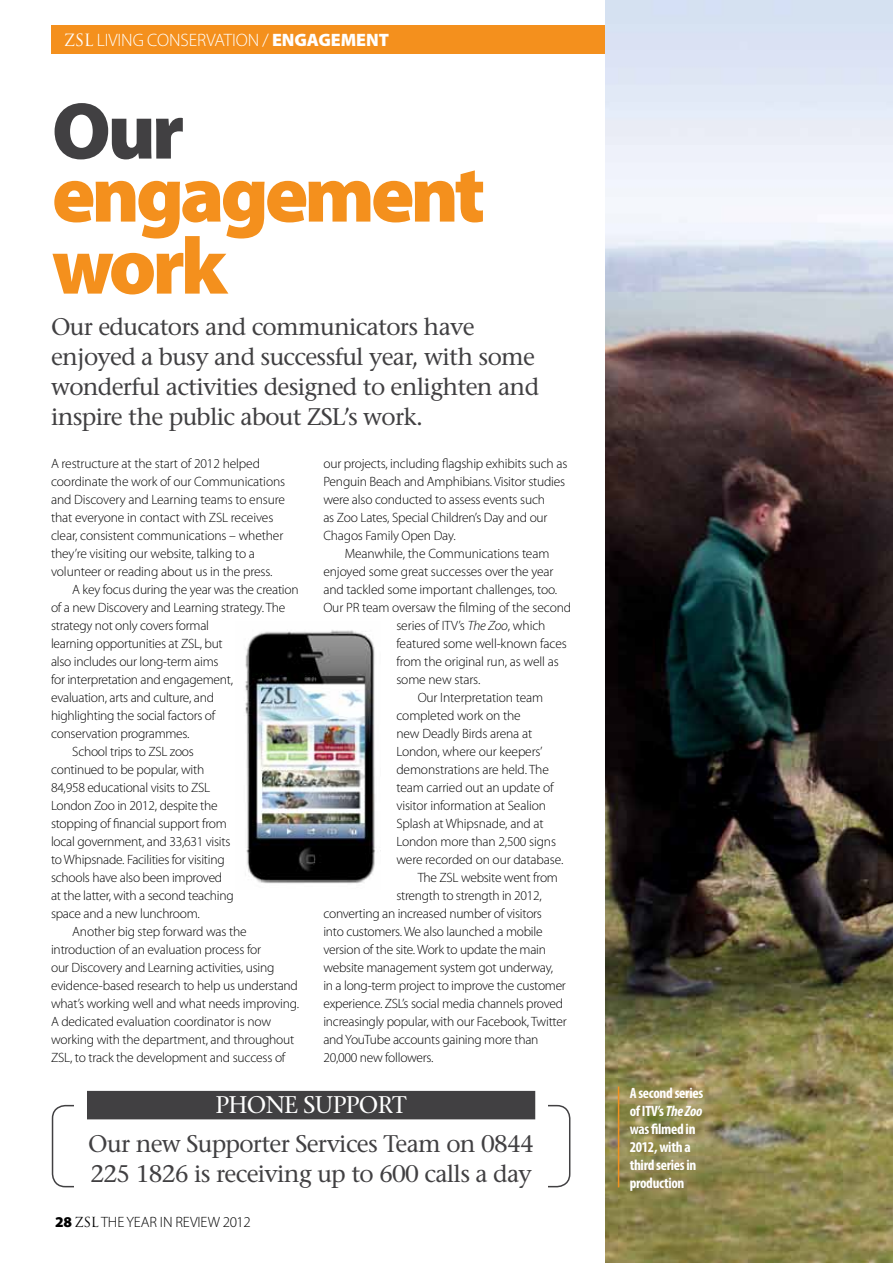
<style>
.page{position:relative;width:893px;height:1263px;background:#fff}
.page>*{position:absolute;margin:0;border:0;box-sizing:border-box;transform-origin:0 0}
.t1{font:900 81px/72px "Myriad Pro";letter-spacing:-.055em;color:#f4901d}
.t2{font:900 81px "Myriad Pro";color:#414042}
.t3{font:24px/30px "Stone Serif";letter-spacing:-.03em;color:#414042}
.t4{font:24px "Stone Serif";letter-spacing:-.03em;color:#fff}
.t5{font:300 18px "Myriad Pro";letter-spacing:-.005em;color:#fff}
.t6{font:700 condensed 15px/18px "Myriad Pro";letter-spacing:-.02em;color:#fff}
.t7{font:300 15px "Myriad Pro";letter-spacing:-.005em;color:#000}
.t8{font:300 13.5px/18px "Myriad Pro";letter-spacing:-.015em;color:#000}
.s1{font-family:"Trajan Pro";font-weight:400;font-size:16.5px}
.s2{font-weight:900}
.s3{font-style:italic}
.s4{font-family:"Trajan Pro";font-weight:400;font-size:13.5px}
</style>
<div class="page">
<div style="left:51px;top:26px;width:555px;height:28px;background:#f4901d"></div>
<img style="left:606px;top:0;width:287px;height:1263px">
<div style="left:87px;top:1091px;width:448px;height:28px;background:#414042"></div>
<img style="left:245px;top:630px;width:136px;height:254px">
<hr style="left:618px;top:1086px;width:1px;height:101px;background:#f4901d">
<h3 class="t5" style="left:64px;top:29px;width:327px"><span class="s1">ZSL</span> Living conservation / <span class="s2">engagement</span></h3>
<h1 class="t2" style="left:52px;top:77px;width:134px">Our</h1>
<h1 class="t1" style="left:52px;top:155px;width:435px">engagement work</h1>
<h2 class="t3" style="left:51px;top:312px;width:490px">Our educators and communicators have enjoyed a busy and successful year, with some wonderful activities designed to enlighten and inspire the public about ZSL’s work.</h2>
<p class="t8" style="left:51px;top:454px;width:210px">A restructure at the start of 2012 helped</p>
<p class="t8" style="left:51px;top:472px;width:236px">coordinate the work of our Communications</p>
<p class="t8" style="left:51px;top:490px;width:235px">and Discovery and Learning teams to ensure</p>
<p class="t8" style="left:51px;top:508px;width:224px">that everyone in contact with ZSL receives</p>
<p class="t8" style="left:51px;top:526px;width:234px">clear, consistent communications – whether</p>
<p class="t8" style="left:51px;top:544px;width:205px">they’re visiting our website, talking to a</p>
<p class="t8" style="left:51px;top:562px;width:223px">volunteer or reading about us in the press.</p>
<p class="t8" style="left:72px;top:580px;width:228px">A key focus during the year was the creation</p>
<p class="t8" style="left:51px;top:598px;width:236px">of a new Discovery and Learning strategy. The</p>
<p class="t8" style="left:51px;top:616px;width:160px">strategy not only covers formal</p>
<p class="t8" style="left:51px;top:634px;width:173px">learning opportunities at ZSL, but</p>
<p class="t8" style="left:51px;top:652px;width:169px">also includes our long-term aims</p>
<p class="t8" style="left:51px;top:670px;width:183px">for interpretation and engagement,</p>
<p class="t8" style="left:51px;top:688px;width:165px">evaluation, arts and culture, and</p>
<p class="t8" style="left:51px;top:706px;width:166px">highlighting the social factors of</p>
<p class="t8" style="left:51px;top:724px;width:140px">conservation programmes.</p>
<p class="t8" style="left:72px;top:742px;width:123px">School trips to ZSL zoos</p>
<p class="t8" style="left:51px;top:760px;width:155px">continued to be popular, with</p>
<p class="t8" style="left:51px;top:778px;width:161px">84,958 educational visits to ZSL</p>
<p class="t8" style="left:51px;top:796px;width:168px">London Zoo in 2012, despite the</p>
<p class="t8" style="left:51px;top:814px;width:177px">stopping of financial support from</p>
<p class="t8" style="left:51px;top:832px;width:181px">local government, and 33,631 visits</p>
<p class="t8" style="left:51px;top:850px;width:175px">to Whipsnade. Facilities for visiting</p>
<p class="t8" style="left:51px;top:868px;width:173px">schools have also been improved</p>
<p class="t8" style="left:51px;top:886px;width:184px">at the latter, with a second teaching</p>
<p class="t8" style="left:51px;top:904px;width:150px">space and a new lunchroom.</p>
<p class="t8" style="left:72px;top:922px;width:176px">Another big step forward was the</p>
<p class="t8" style="left:51px;top:940px;width:212px">introduction of an evaluation process for</p>
<p class="t8" style="left:51px;top:958px;width:225px">our Discovery and Learning activities, using</p>
<p class="t8" style="left:51px;top:976px;width:248px">evidence-based research to help us understand</p>
<p class="t8" style="left:51px;top:994px;width:249px">what’s working well and what needs improving.</p>
<p class="t8" style="left:51px;top:1012px;width:222px">A dedicated evaluation coordinator is now</p>
<p class="t8" style="left:51px;top:1030px;width:245px">working with the department, and throughout</p>
<p class="t8" style="left:51px;top:1048px;width:236px">ZSL, to track the development and success of</p>
<p class="t8" style="left:323px;top:454px;width:245px">our projects, including flagship exhibits such as Penguin Beach and Amphibians. Visitor studies were also conducted to assess events such<br>as Zoo Lates, Special Children’s Day and our Chagos Family Open Day.</p>
<p class="t8" style="left:345px;top:544px;width:206px">Meanwhile, the Communications team</p>
<p class="t8" style="left:323px;top:562px;width:232px">enjoyed some great successes over the year</p>
<p class="t8" style="left:323px;top:580px;width:235px">and tackled some important challenges, too.</p>
<p class="t8" style="left:323px;top:598px;width:249px">Our PR team oversaw the filming of the second</p>
<p class="t8" style="left:396px;top:616px;width:151px">series of ITV’s <span class="s3">The Zoo</span>, which</p>
<p class="t8" style="left:396px;top:634px;width:172px">featured some well-known faces</p>
<p class="t8" style="left:396px;top:652px;width:164px">from the original run, as well as</p>
<p class="t8" style="left:396px;top:670px;width:85px">some new stars.</p>
<p class="t8" style="left:418px;top:688px;width:127px">Our I nterpretation team</p>
<p class="t8" style="left:396px;top:706px;width:126px">completed work on the</p>
<p class="t8" style="left:396px;top:724px;width:137px">new Deadly Birds arena at</p>
<p class="t8" style="left:396px;top:742px;width:148px">London, where our keepers’</p>
<p class="t8" style="left:396px;top:760px;width:154px">demonstrations are held. The</p>
<p class="t8" style="left:396px;top:778px;width:159px">team carried out an update of</p>
<p class="t8" style="left:396px;top:796px;width:151px">visitor information at Sealion</p>
<p class="t8" style="left:396px;top:814px;width:149px">Splash at Whipsnade, and at</p>
<p class="t8" style="left:396px;top:832px;width:161px">London more than 2,500 signs</p>
<p class="t8" style="left:396px;top:850px;width:169px">were recorded on our database.</p>
<p class="t8" style="left:418px;top:868px;width:142px">The ZSL website went from</p>
<p class="t8" style="left:396px;top:886px;width:147px">strength to strength in 2012,</p>
<p class="t8" style="left:323px;top:904px;width:220px">converting an increased number of visitors</p>
<p class="t8" style="left:323px;top:922px;width:221px">into customers. We also launched a mobile</p>
<p class="t8" style="left:323px;top:940px;width:224px">version of the site. Work to update the main</p>
<p class="t8" style="left:323px;top:958px;width:231px">website management system got underway,</p>
<p class="t8" style="left:323px;top:976px;width:244px">in a long-term project to improve the customer</p>
<p class="t8" style="left:323px;top:994px;width:241px">experience. ZSL’s social media channels proved</p>
<p class="t8" style="left:323px;top:1012px;width:245px">increasingly popular, with our Facebook, Twitter</p>
<p class="t8" style="left:323px;top:1030px;width:217px">and YouTube accounts gaining more than</p>
<p class="t8" style="left:323px;top:1048px;width:112px">20,000 new followers.</p>
<h2 class="t4" style="left:215px;top:1090px;width:133px">Phone suppo</h2>
<h2 class="t4" style="left:378px;top:1090px;width:31px">rt</h2>
<h2 class="t3" style="left:88px;top:1128px;width:447px">Our new Supporter Services Team on 0844<br>225 1826 is receiving up to 600 calls a day</h2>
<p class="t7" style="left:55px;top:1213px;width:197px"><span class="s2">28</span> <span class="s4">ZSL</span> The year in review 2012</p>
<p class="t6" style="left:630px;top:1083px;width:75px">A second series of ITV’s <span class="s3">The Zoo </span>was filmed in<br>2012, with a third series in production</p>
</div>
